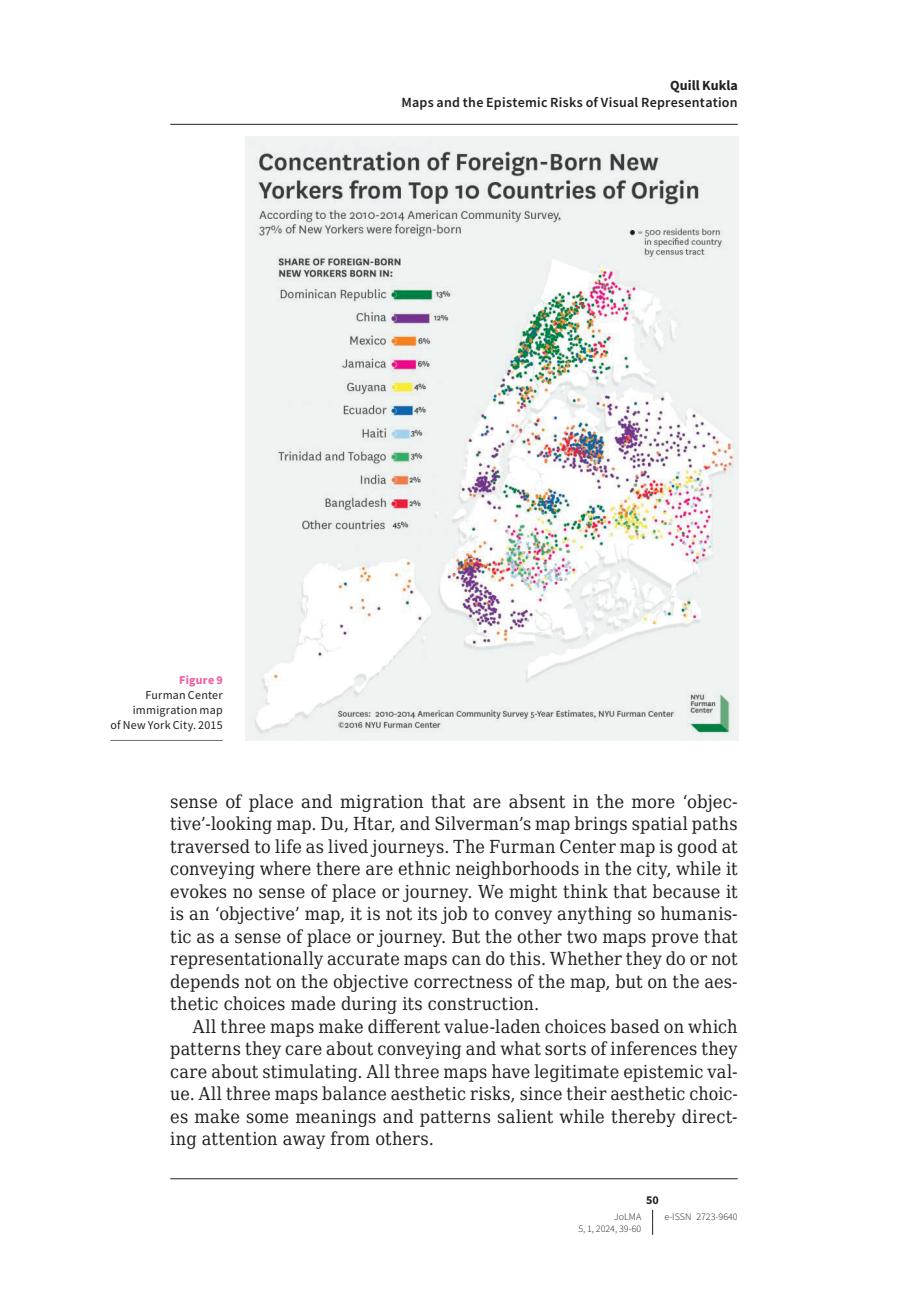
<style>
.page{position:relative;width:908px;height:1304px;background:#fff}
.page>*{position:absolute;margin:0;border:0;box-sizing:border-box;transform-origin:0 0}
.t1{font:18px/22.4px "DejaVu Serif Condensed";color:#231f20;text-align:justify}
.t2{font:600 14px "Source Sans Pro";letter-spacing:.02em;color:#231f20}
.t3{font:700 14px "Source Sans Pro";color:#231f20}
.t4{font:12px/15px "Source Sans Pro";letter-spacing:.02em;color:#231f20;text-align:right}
.t5{font:700 12px "Source Sans Pro";letter-spacing:.02em;color:#ef59a1}
.t6{font:700 12px "Source Sans Pro";color:#231f20}
.t7{font:300 10px "Source Sans Pro";color:#231f20}
</style>
<div class="page">
<svg style="left:652px;top:1210px;width:1px;height:25px"></svg>
<img style="left:245px;top:136px;width:492px;height:604px">
<hr style="left:110px;top:740px;width:113px;height:1px;background:#6c6d70">
<hr style="left:170px;top:124px;width:567px;height:1px;background:#231f20">
<hr style="left:170px;top:1178px;width:567px;height:1px;background:#231f20">
<p class="t3" style="left:670px;top:76px;width:69px">Quill Kukla</p>
<p class="t2" style="left:401px;top:94px;width:337px">Maps and the Epistemic Risks of Visual Representation</p>
<p class="t5" style="left:179px;top:672px;width:45px">Figure 9</p>
<p class="t4" style="left:110px;top:687px;width:114px">Furman Center immigration map<br>of New York City. 2015</p>
<p class="t1" style="left:170px;top:790px;width:568px">sense of place and migration that are absent in the more ‘objec‑ tive’‑looking map. Du, Htar, and Silverman’s map brings spatial paths traversed to life as lived journeys. The Furman Center map is good at conveying where there are ethnic neighborhoods in the city, while it evokes no sense of place or journey. We might think that because it is an ‘objective’ map, it is not its job to convey anything so humanis‑ tic as a sense of place or journey. But the other two maps prove that representationally accurate maps can do this. Whether they do or not depends not on the objective correctness of the map, but on the aes‑ thetic choices made during its construction.</p>
<p class="t1" style="left:170px;top:1015px;width:568px;text-indent:23px">All three maps make different value‑laden choices based on which patterns they care about conveying and what sorts of inferences they care about stimulating. All three maps have legitimate epistemic val‑ ue. All three maps balance aesthetic risks, since their aesthetic choic‑ es make some meanings and patterns salient while thereby direct‑ ing attention away from others.</p>
<p class="t6" style="left:646px;top:1192px;width:14px">50</p>
<p class="t7" style="left:614px;top:1210px;width:28px">JoLMA</p>
<p class="t7" style="left:664px;top:1210px;width:75px">e-ISSN 2723-9640</p>
<p class="t7" style="left:578px;top:1223px;width:64px">5, 1, 2024, 39-60</p>
</div>
